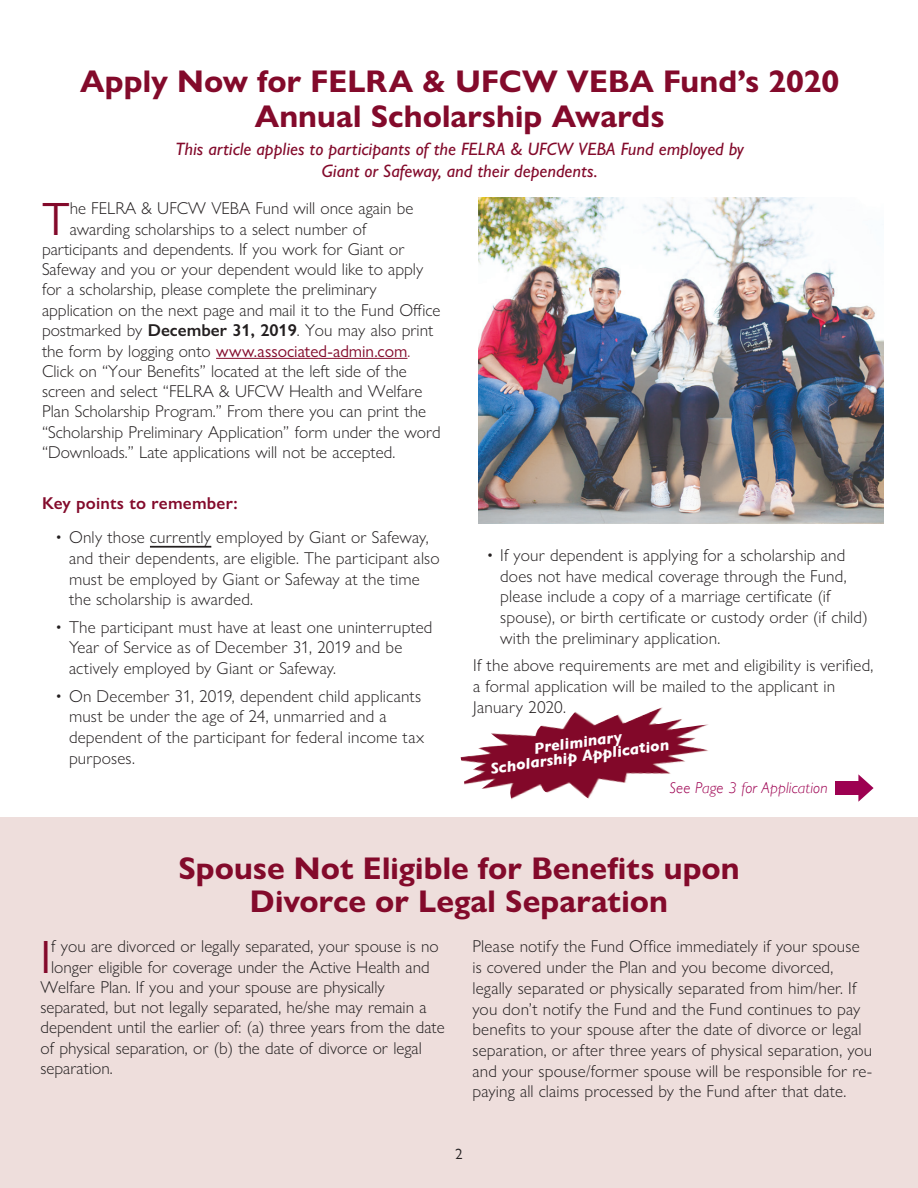
<style>
.page{position:relative;width:918px;height:1188px;background:#fff}
.page>*{position:absolute;margin:0;border:0;box-sizing:border-box;transform-origin:0 0}
.Body__Initial_Cap_20{font:46.95px "Gill Sans Nova";color:#830a2b}
.Headline_-_2019{font:700 31.5px "Gill Sans Nova";color:#830a2b}
.The_Following__-_20{font:italic 500 18px/21.6px "Gill Sans Nova";color:#830a2b;text-align:center}
.Body_-_2019{font:300 17.25px/20.7px "Gill Sans Nova";letter-spacing:.01em;color:#231f20}
.Body__Initial_Cap_20-2{font:300 17.25px "Gill Sans Nova";color:#231f20}
.Body__Initial_Cap_20-3{font:17.25px "Gill Sans Nova";color:#830a2b}
.Body_-_2019-2{font:600 17.25px "Gill Sans Nova";letter-spacing:.01em;color:#830a2b}
.t1{font:italic 700 15.75px "Gill Sans";color:#fff}
.NEW_TOC{font:italic 300 15.75px "Gill Sans";letter-spacing:.005em;color:#9d0151}
.t2{font:15px "Gill Sans Nova";color:#231f20}
.s1{font-weight:600}
.s2{font-weight:300;color:#231f20}
.s3{font-weight:300}
</style>
<div class="page">
<div style="left:0;top:818px;width:918px;height:370px;background:#eededc"></div>
<hr style="left:216px;top:358px;width:192px;height:1px;background:#830a2b">
<hr style="left:150px;top:546px;width:61px;height:2px;background:#231f20">
<img style="left:461px;top:707px;width:247px;height:92px">
<div style="left:835px;top:781px;width:26px;height:14px;background:#9d0151"></div>
<svg style="left:858px;top:774px;width:16px;height:28px"></svg>
<img style="left:478px;top:197px;width:405px;height:327px">
<p class="Headline_-_2019" style="left:80px;top:62px;width:761px">Apply Now for FELRA &amp; UFCW VEBA Fund’s 2020</p>
<p class="Headline_-_2019" style="left:255px;top:97px;width:412px">Annual Scholarship Awards</p>
<p class="The_Following__-_20" style="left:175px;top:138px;width:570px">This article applies to participants of the FELRA &amp; UFCW VEBA Fund employed by<br>Giant or Safeway, and their dependents.</p>
<p class="Body__Initial_Cap_20" style="left:42px;top:190px;width:29px">T</p>
<p class="Body__Initial_Cap_20-2" style="left:70px;top:198px;width:345px">he FELRA &amp; UFCW VEBA Fund will once again be</p>
<p class="Body__Initial_Cap_20-2" style="left:70px;top:218px;width:298px">awarding scholarships to a select number of</p>
<p class="Body__Initial_Cap_20-2" style="left:42px;top:239px;width:364px">participants and dependents. If you work for Giant or</p>
<p class="Body__Initial_Cap_20-2" style="left:42px;top:259px;width:383px">Safeway and you or your dependent would like to apply</p>
<p class="Body__Initial_Cap_20-2" style="left:42px;top:279px;width:336px">for a scholarship, please complete the preliminary</p>
<p class="Body__Initial_Cap_20-2" style="left:42px;top:299px;width:400px">application on the next page and mail it to the Fund Office</p>
<p class="Body__Initial_Cap_20-2" style="left:42px;top:320px;width:393px">postmarked by <span class="s1">December 31, 2019</span>. You may also print</p>
<p class="Body__Initial_Cap_20-3" style="left:42px;top:340px;width:370px"><span class="s2">the form by logging onto</span> www.associated-admin.com<span class="s3">.</span></p>
<p class="Body__Initial_Cap_20-2" style="left:42px;top:360px;width:366px">Click on “Your Benefits” located at the left side of the</p>
<p class="Body__Initial_Cap_20-2" style="left:42px;top:381px;width:382px">screen and select “FELRA &amp; UFCW Health and Welfare</p>
<p class="Body__Initial_Cap_20-2" style="left:42px;top:401px;width:386px">Plan Scholarship Program.” From there you can print the</p>
<p class="Body__Initial_Cap_20-2" style="left:42px;top:421px;width:400px">“Scholarship Preliminary Application” form under the word</p>
<p class="Body__Initial_Cap_20-2" style="left:42px;top:441px;width:355px">“Downloads.” Late applications will not be accepted.</p>
<p class="Body_-_2019-2" style="left:42px;top:492px;width:197px">Key points to remember:</p>
<p class="Body_-_2019" style="left:69px;top:527px;width:372px;text-indent:-14px">• Only those currently employed by Giant or Safeway, and their dependents, are eligible. The participant also must be employed by Giant or Safeway at the time the scholarship is awarded.</p>
<p class="Body_-_2019" style="left:69px;top:616px;width:365px;text-indent:-14px">• The participant must have at least one uninterrupted<br>Year of Service as of December 31, 2019 and be actively employed by Giant or Safeway.</p>
<p class="Body_-_2019" style="left:69px;top:685px;width:357px;text-indent:-14px">• On December 31, 2019, dependent child applicants must be under the age of 24, unmarried and a dependent of the participant for federal income tax purposes.</p>
<p class="Body_-_2019" style="left:500px;top:545px;width:369px;text-indent:-14px">• If your dependent is applying for a scholarship and does not have medical coverage through the Fund, please include a copy of a marriage certificate (if spouse), or birth certificate or custody order (if child) with the preliminary application.</p>
<p class="Body_-_2019" style="left:473px;top:655px;width:402px">If the above requirements are met and eligibility is verified, a formal application will be mailed to the applicant in<br>January 2020.</p>
<p class="t1" style="left:533px;top:739px;width:90px;rotate:-8deg">Preliminary</p>
<p class="t1" style="left:489px;top:760px;width:182px;rotate:-8deg">Scholarship Application</p>
<p class="NEW_TOC" style="left:670px;top:779px;width:159px">See Page 3 for Application</p>
<p class="Headline_-_2019" style="left:178px;top:849px;width:563px">Spouse Not Eligible for Benefits upon</p>
<p class="Headline_-_2019" style="left:250px;top:882px;width:420px">Divorce or Legal Separation</p>
<p class="Body__Initial_Cap_20" style="left:40px;top:928px;width:12px">I</p>
<p class="Body__Initial_Cap_20-2" style="left:51px;top:936px;width:389px">f you are divorced or legally separated, your spouse is no</p>
<p class="Body__Initial_Cap_20-2" style="left:51px;top:956px;width:380px">longer eligible for coverage under the Active Health and</p>
<p class="Body__Initial_Cap_20-2" style="left:40px;top:977px;width:346px">Welfare Plan. If you and your spouse are physically</p>
<p class="Body__Initial_Cap_20-2" style="left:40px;top:997px;width:388px">separated, but not legally separated, he/she may remain a</p>
<p class="Body__Initial_Cap_20-2" style="left:40px;top:1017px;width:406px">dependent until the earlier of: (a) three years from the date</p>
<p class="Body__Initial_Cap_20-2" style="left:40px;top:1037px;width:383px">of physical separation, or (b) the date of divorce or legal</p>
<p class="Body__Initial_Cap_20-2" style="left:40px;top:1058px;width:74px">separation.</p>
<p class="Body_-_2019" style="left:472px;top:936px;width:401px">Please notify the Fund Office immediately if your spouse is covered under the Plan and you become divorced, legally separated or physically separated from him/her. If you don’t notify the Fund and the Fund continues to pay benefits to your spouse after the date of divorce or legal separation, or after three years of physical separation, you and your spouse/former spouse will be responsible for re&shy;paying all claims processed by the Fund after that date.</p>
<p class="t2" style="left:455px;top:1145px;width:9px">2</p>
</div>
